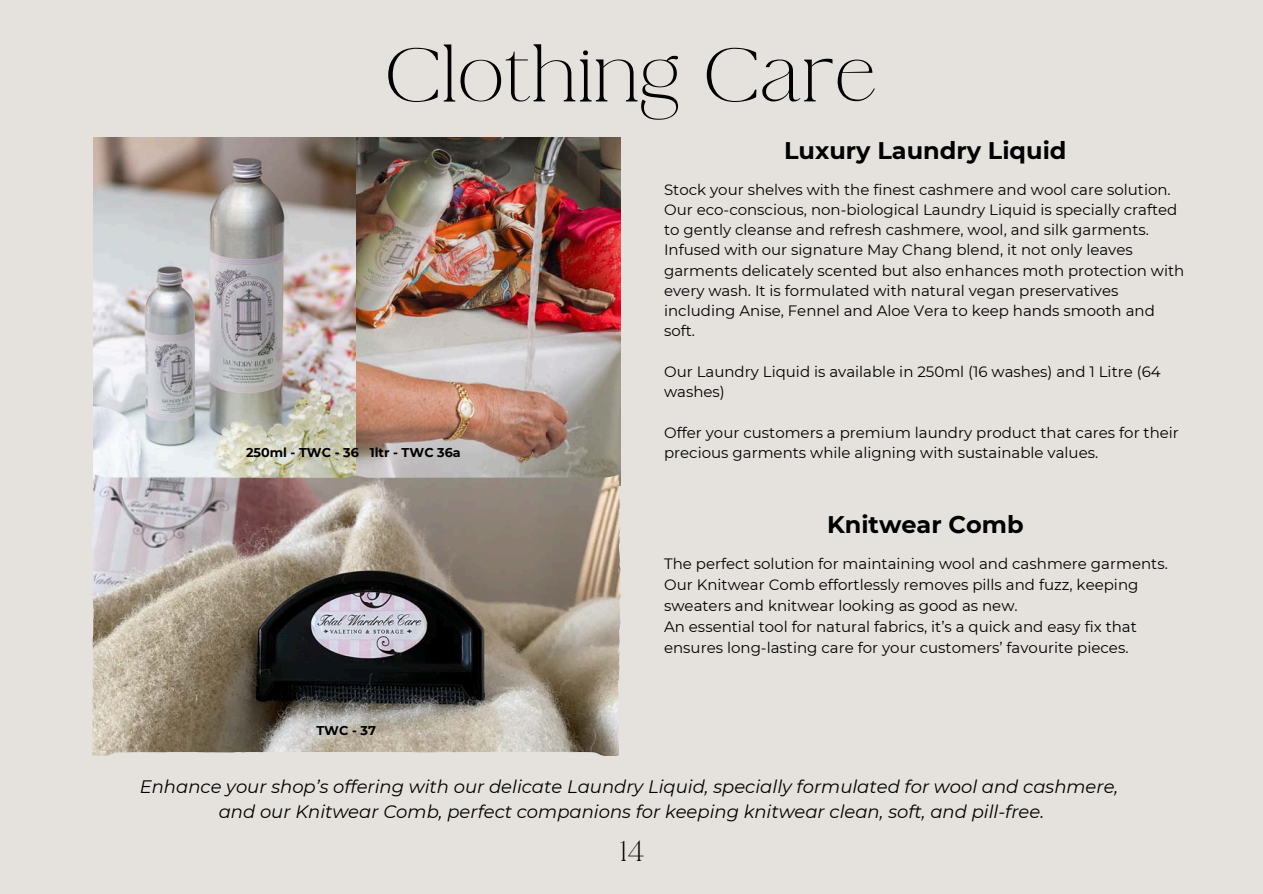
<style>
.page{position:relative;width:1263px;height:894px;background:#fff}
.page>*{position:absolute;margin:0;border:0;box-sizing:border-box;transform-origin:0 0}
.t1{font:66.75px "La Luxes Serif";color:#000}
.t2{font:25.5px "La Luxes Serif";color:#000}
.t3{font:700 24px "Montserrat";color:#000}
.t4{font:italic 18px/24.8px "Montserrat";color:#000;text-align:center}
.t5{font:15px/20.2px "Montserrat";color:#000}
.t6{font:700 12.75px "Montserrat";color:#000}
</style>
<div class="page">
<div style="left:0;top:0;width:1263px;height:893px;background:#e5e2de"></div>
<img style="left:356px;top:138px;width:265px;height:336px">
<img style="left:94px;top:138px;width:262px;height:336px">
<img style="left:92px;top:474px;width:529px;height:281px">
<p class="t1" style="left:385px;top:27px;width:493px">Clothing Care</p>
<p class="t3" style="left:784px;top:136px;width:284px">Luxury Laundry Liquid</p>
<h6 class="t5" style="left:664px;top:179px;width:522px">Stock your shelves with the finest cashmere and wool care solution.<br>Our eco-conscious, non-biological Laundry Liquid is specially crafted to gently cleanse and refresh cashmere, wool, and silk garments.<br>Infused with our signature May Chang blend, it not only leaves garments delicately scented but also enhances moth protection with every wash. It is formulated with natural vegan preservatives including Anise, Fennel and Aloe Vera to keep hands smooth and soft.</h6>
<p class="t5" style="left:664px;top:361px;width:498px">Our Laundry Liquid is available in 250ml (16 washes) and 1 Litre (64 washes)</p>
<h5 class="t5" style="left:664px;top:422px;width:516px">Offer your customers a premium laundry product that cares for their precious garments while aligning with sustainable values.</h5>
<h4 class="t6" style="left:246px;top:444px;width:216px">250ml - TWC - 36 1ltr - TWC 36a</h4>
<h2 class="t6" style="left:316px;top:722px;width:61px">TWC - 37</h2>
<h4 class="t3" style="left:827px;top:509px;width:198px">Knitwear Comb</h4>
<h4 class="t5" style="left:664px;top:552px;width:505px;line-height:21px">The perfect solution for maintaining wool and cashmere garments.<br>Our Knitwear Comb effortlessly removes pills and fuzz, keeping sweaters and knitwear looking as good as new.<br>An essential tool for natural fabrics, it’s a quick and easy fix that ensures long-lasting care for your customers’ favourite pieces.</h4>
<h4 class="t4" style="left:140px;top:774px;width:980px">Enhance your shop’s offering with our delicate Laundry Liquid, specially formulated for wool and cashmere, and our Knitwear Comb, perfect companions for keeping knitwear clean, soft, and pill-free.</h4>
<h2 class="t2" style="left:619px;top:832px;width:27px">14</h2>
</div>
